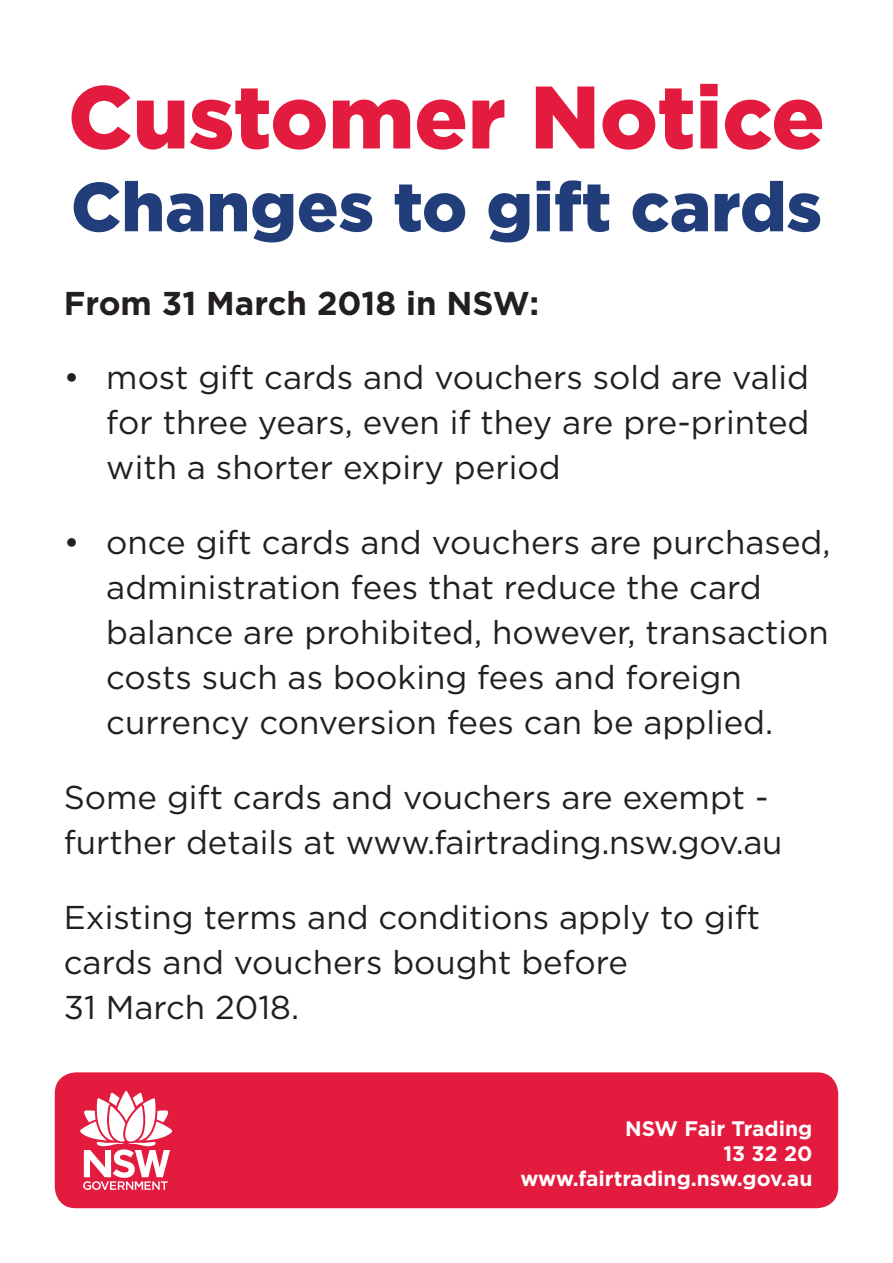
<style>
.page{position:relative;width:893px;height:1263px;background:#fff}
.page>*{position:absolute;margin:0;border:0;box-sizing:border-box;transform-origin:0 0}
.t1{font:900 88.5px "Gotham";color:#e31b3f}
.t2{font:900 69px "Gotham";color:#213e7a}
.t3{font:33px/45px "Gotham";color:#231f20}
.t4{font:700 33px "Gotham";color:#231f20}
.t5{font:700 21px "Gotham";color:#fff}
</style>
<div class="page">
<div style="left:55px;top:1072px;width:783px;height:136px;background:#e31b3f;border-radius:21px"></div>
<svg style="left:80px;top:1091px;width:92px;height:99px"></svg>
<p class="t1" style="left:68px;top:56px;width:758px">Customer Notice</p>
<p class="t2" style="left:71px;top:159px;width:753px">Changes to gift cards</p>
<p class="t4" style="left:64px;top:281px;width:477px">From 31 March 2018 in NSW:</p>
<p class="t3" style="left:106px;top:354px;width:705px;text-align:justify;text-indent:-43px">• most gift cards and vouchers sold are valid for three years, even if they are pre-printed with a shorter expiry period</p>
<p class="t3" style="left:106px;top:519px;width:726px;text-indent:-43px">• once gift cards and vouchers are purchased, administration fees that reduce the card balance are prohibited, however, transaction costs such as booking fees and foreign currency conversion fees can be applied.</p>
<p class="t3" style="left:64px;top:774px;width:720px">Some gift cards and vouchers are exempt - further details at www.fairtrading.nsw.gov.au</p>
<p class="t3" style="left:64px;top:894px;width:698px">Existing terms and conditions apply to gift cards and vouchers bought before<br>31 March 2018.</p>
<p class="t5" style="left:625px;top:1114px;width:189px">NSW Fair Trading</p>
<p class="t5" style="left:723px;top:1140px;width:91px">13 32 20</p>
<p class="t5" style="left:520px;top:1165px;width:294px">www.fairtrading.nsw.gov.au</p>
</div>
